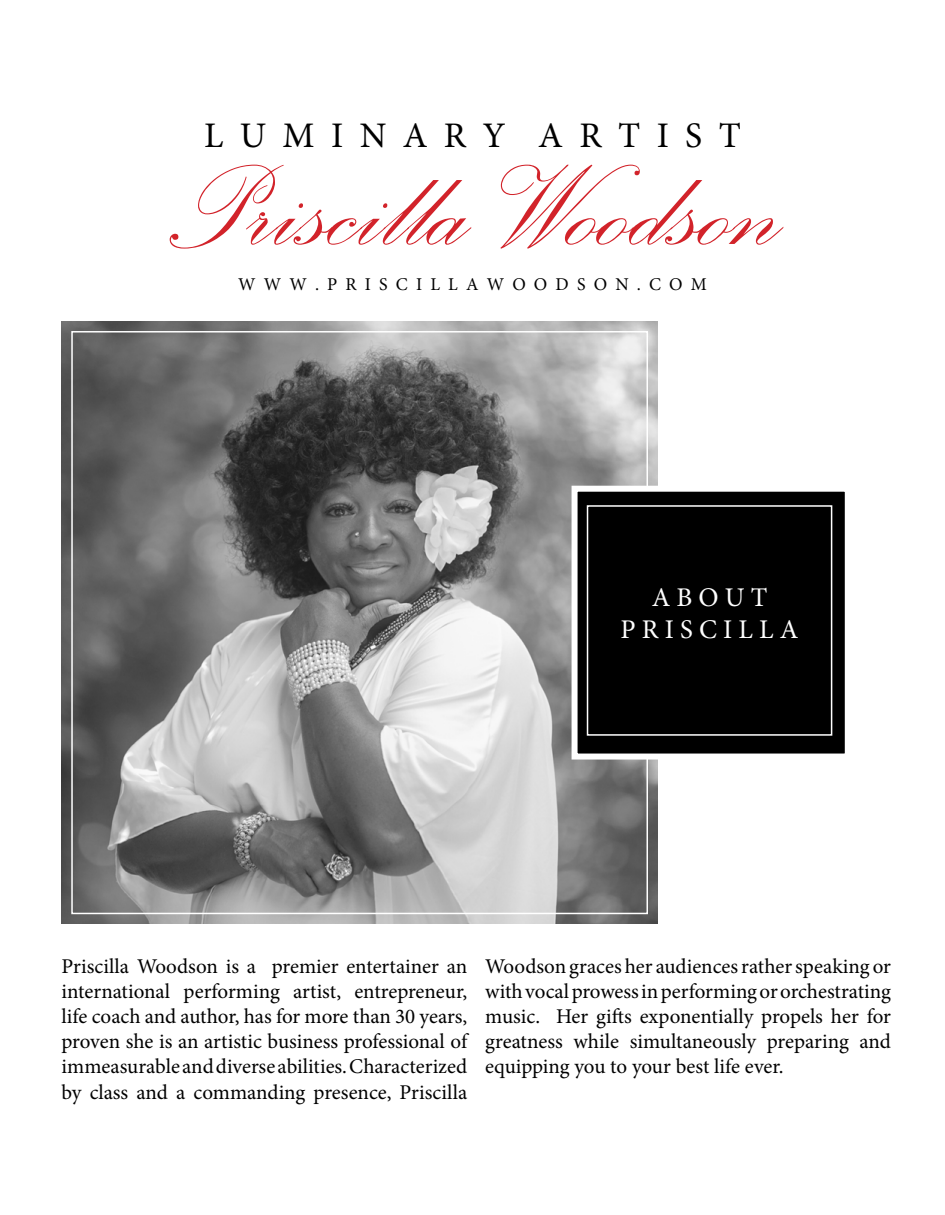
<style>
.page{position:relative;width:945px;height:1215px;background:#fff}
.page>*{position:absolute;margin:0;border:0;box-sizing:border-box;transform-origin:0 0}
.t1{font:150px "Palace Script";color:#d2232a}
.t2{font:36px "Minion Pro";color:#000}
.t3{font:27px/32.4px "Minion Pro";color:#fff;text-align:center}
.t4{font:21px/25.2px "Minion Pro";letter-spacing:-.005em;color:#000;text-align:justify}
.t5{font:18px "Minion Pro";color:#000}
</style>
<div class="page">
<img style="left:62px;top:321px;width:596px;height:603px">
<div style="left:575px;top:489px;width:273px;height:268px;background:#000"></div>
<div style="left:572px;top:486px;width:279px;height:274px;border:6px solid #fff"></div>
<div style="left:587px;top:505px;width:245px;height:231px;border:2px solid #fff"></div>
<h2 class="t2" style="left:204px;top:112px;width:538px">L U M I N A R Y A R T I S T</h2>
<h1 class="t1" style="left:163px;top:110px;width:621px">Priscilla Woodson</h1>
<p class="t5" style="left:238px;top:272px;width:470px">W W W . P R I S C I L L A W O O D S O N . C O M</p>
<p class="t3" style="left:621px;top:581px;width:179px">A B O U T<br>P R I S C I L L A</p>
<p class="t4" style="left:62px;top:953px;width:407px">Priscilla Woodson is a premier entertainer an international performing artist, entrepreneur, life coach and author, has for more than 30 years, proven she is an artistic business professional of immeasurable and diverse abilities. Characterized by class and a commanding presence, Priscilla</p>
<p class="t4" style="left:485px;top:953px;width:407px">Woodson graces her audiences rather speaking or with vocal prowess in performing or orchestrating music. Her gifts exponentially propels her for greatness while simultaneously preparing and equipping you to your best life ever.</p>
</div>
